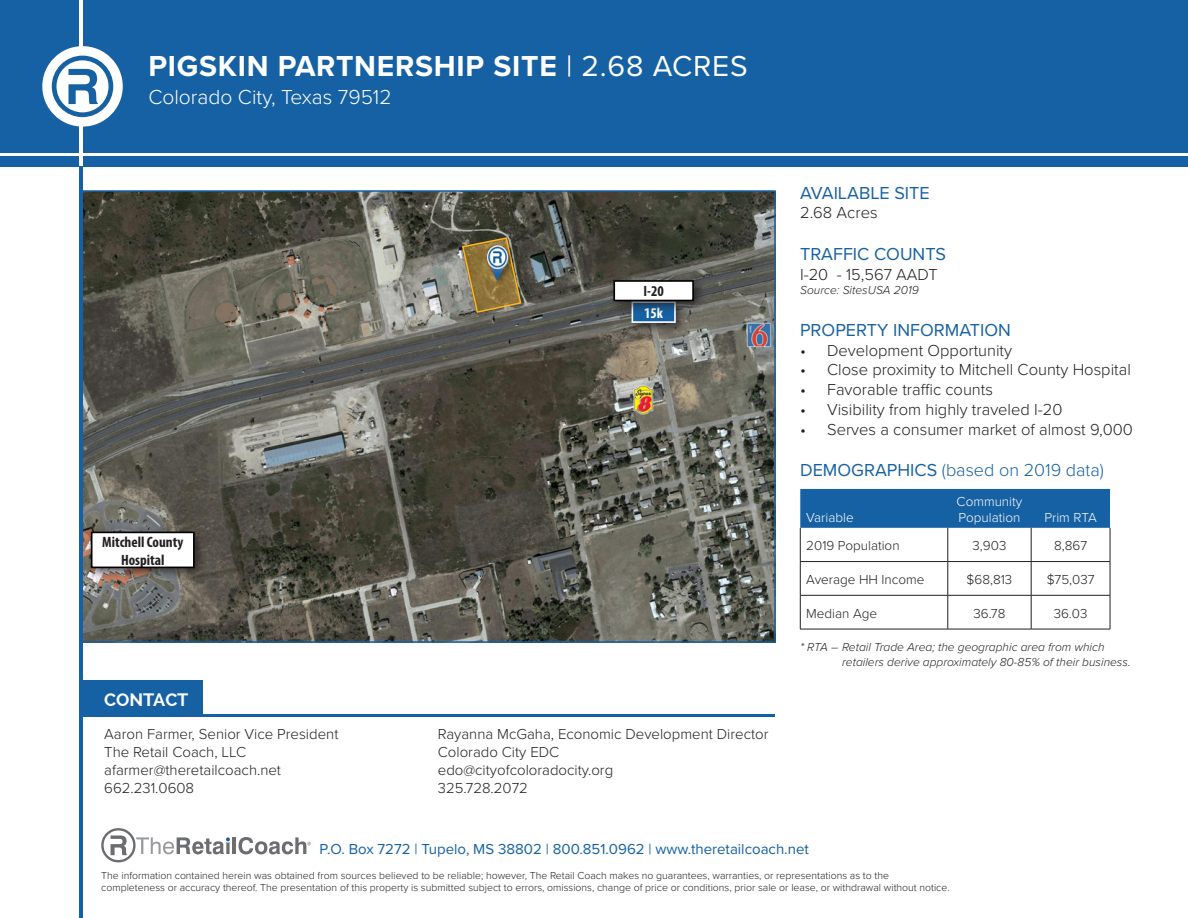
<style>
.page{position:relative;width:1188px;height:918px;background:#fff}
.page>*{position:absolute;margin:0;border:0;box-sizing:border-box;transform-origin:0 0}
.BlueTitles{font:700 30px "Proxima Nova";letter-spacing:.025em;color:#fff}
.BlueTitles-2{font:300 21px "Proxima Nova";color:#fff}
.t1{font:18px "Proxima Nova";color:#1561a3}
.t2{font:300 18px "Proxima Nova";color:#1561a3}
.t3{font:700 18px "Raleway";color:#fff}
.t4{font:300 16.5px "Proxima Nova";color:#231f20}
.t5{font:300 15px "Proxima Nova";color:#231f20}
.t6{font:15px "Proxima Nova";color:#1561a3}
.BlueTitles-3{font:700 condensed 15px "Myriad Pro";color:#231f20}
.BlueTitles-4{font:700 condensed 15px "Myriad Pro";color:#fff}
.t7{font:300 13.5px "Proxima Nova";color:#231f20}
.t8{font:300 13.5px/16.2px "Proxima Nova";color:#fff}
.t9{font:italic 300 12px "Proxima Nova";color:#231f20}
.t10{font:300 10.5px/12px "Proxima Nova";color:#231f20}
.s1{font-weight:400}
</style>
<div class="page">
<img style="left:84px;top:193px;width:689px;height:447px">
<div style="left:0;top:0;width:1188px;height:161px;background:#1561a3"></div>
<div style="left:0;top:156px;width:1188px;height:10px;background:#1561a3"></div>
<hr style="left:79px;top:0;width:4px;height:239px;background:#fff">
<hr style="left:79px;top:166px;width:4px;height:752px;background:#1561a3">
<hr style="left:0;top:153px;width:1188px;height:3px;background:#fff">
<hr style="left:202px;top:715px;width:572px;height:2px;background:#1561a3">
<div style="left:83px;top:680px;width:119px;height:37px;background:#1561a3"></div>
<div style="left:42px;top:46px;width:81px;height:81px;background:#fff;border-radius:50%"></div>
<svg style="left:52px;top:56px;width:61px;height:61px"></svg>
<hr style="left:233px;top:837px;width:3px;height:17px;background:#6c6d70">
<svg style="left:101px;top:828px;width:129px;height:34px"></svg>
<svg style="left:239px;top:837px;width:72px;height:17px"></svg>
<div style="left:800px;top:489px;width:310px;height:39px;background:#1561a3"></div>
<hr style="left:800px;top:528px;width:1px;height:33px;background:#231f20">
<hr style="left:948px;top:528px;width:1px;height:33px;background:#231f20">
<hr style="left:1031px;top:528px;width:1px;height:33px;background:#231f20">
<hr style="left:1110px;top:528px;width:1px;height:33px;background:#231f20">
<hr style="left:800px;top:562px;width:1px;height:33px;background:#231f20">
<hr style="left:800px;top:595px;width:1px;height:34px;background:#231f20">
<hr style="left:800px;top:561px;width:148px;height:1px;background:#231f20">
<hr style="left:948px;top:561px;width:83px;height:1px;background:#231f20">
<hr style="left:1031px;top:561px;width:79px;height:1px;background:#231f20">
<hr style="left:948px;top:562px;width:1px;height:33px;background:#231f20">
<hr style="left:1031px;top:562px;width:1px;height:33px;background:#231f20">
<hr style="left:1110px;top:562px;width:1px;height:33px;background:#231f20">
<hr style="left:948px;top:595px;width:1px;height:34px;background:#231f20">
<hr style="left:1031px;top:595px;width:1px;height:34px;background:#231f20">
<hr style="left:1110px;top:595px;width:1px;height:34px;background:#231f20">
<hr style="left:800px;top:595px;width:148px;height:1px;background:#231f20">
<hr style="left:948px;top:595px;width:83px;height:1px;background:#231f20">
<hr style="left:1031px;top:595px;width:79px;height:1px;background:#231f20">
<hr style="left:800px;top:629px;width:148px;height:1px;background:#231f20">
<hr style="left:948px;top:629px;width:83px;height:1px;background:#231f20">
<hr style="left:1031px;top:629px;width:79px;height:1px;background:#231f20">
<div style="left:627px;top:296px;width:62px;height:40px;background:#231f20;opacity:.75"></div>
<div style="left:632px;top:302px;width:43px;height:20px;background:#1561a3"></div>
<div style="left:632px;top:301px;width:44px;height:22px;border:2px solid #fff"></div>
<div style="left:609px;top:275px;width:98px;height:40px;background:#231f20;opacity:.75"></div>
<div style="left:614px;top:281px;width:79px;height:20px;background:#fff"></div>
<div style="left:613px;top:280px;width:81px;height:21px;border:2px solid #000"></div>
<div style="left:86px;top:527px;width:122px;height:54px;background:#231f20;opacity:.75"></div>
<div style="left:92px;top:532px;width:102px;height:35px;background:#fff"></div>
<div style="left:91px;top:532px;width:104px;height:36px;border:2px solid #000"></div>
<svg style="left:461px;top:236px;width:61px;height:78px;background:#84734a"></svg>
<img style="left:477px;top:241px;width:34px;height:42px">
<p class="BlueTitles" style="left:148px;top:48px;width:601px">PIGSKIN PARTNERSHIP SITE <span class="s1">| 2.68 ACRES</span></p>
<p class="BlueTitles-2" style="left:148px;top:85px;width:245px">Colorado City, Texas 79512</p>
<p class="BlueTitles-3" style="left:643px;top:282px;width:22px">I-20</p>
<p class="BlueTitles-3" style="left:102px;top:532px;width:83px">Mitchell County</p>
<p class="BlueTitles-3" style="left:121px;top:550px;width:45px">Hospital</p>
<p class="t3" style="left:104px;top:689px;width:86px">CONTACT</p>
<p class="t5" style="left:104px;top:725px;width:236px">Aaron Farmer, Senior Vice President</p>
<p class="t5" style="left:104px;top:743px;width:143px">The Retail Coach, LLC</p>
<p class="t5" style="left:104px;top:761px;width:178px">afarmer@theretailcoach.net</p>
<p class="t5" style="left:104px;top:779px;width:91px">662.231.0608</p>
<p class="BlueTitles-4" style="left:644px;top:303px;width:20px">15k</p>
<p class="t5" style="left:438px;top:725px;width:332px">Rayanna McGaha, Economic Development Director</p>
<p class="t5" style="left:438px;top:743px;width:123px">Colorado City EDC</p>
<p class="t5" style="left:438px;top:761px;width:177px">edo@cityofcoloradocity.org</p>
<p class="t5" style="left:438px;top:779px;width:92px">325.728.2072</p>
<p class="t1" style="left:800px;top:182px;width:131px">AVAILABLE SITE</p>
<p class="t4" style="left:800px;top:203px;width:79px">2.68 Acres</p>
<p class="t1" style="left:800px;top:243px;width:147px">TRAFFIC COUNTS</p>
<p class="t4" style="left:800px;top:264px;width:139px">I-20 - 15,567 AADT</p>
<p class="t9" style="left:800px;top:283px;width:120px">Source: SitesUSA 2019</p>
<p class="t1" style="left:800px;top:319px;width:212px">PROPERTY INFORMATION</p>
<p class="t4" style="left:800px;top:340px;width:213px">• Development Opportunity</p>
<p class="t4" style="left:800px;top:360px;width:332px">• Close proximity to Mitchell County Hospital</p>
<p class="t4" style="left:800px;top:380px;width:194px">• Favorable traffic counts</p>
<p class="t4" style="left:800px;top:400px;width:264px">• Visibility from highly traveled I-20</p>
<p class="t4" style="left:800px;top:419px;width:334px">• Serves a consumer market of almost 9,000</p>
<p class="t2" style="left:800px;top:459px;width:305px"><span class="s1">DEMOGRAPHICS</span> (based on 2019 data)</p>
<p class="t8" style="left:806px;top:509px;width:49px">Variable</p>
<p class="t8" style="left:957px;top:493px;width:67px">Community<br>Population</p>
<p class="t8" style="left:1044px;top:509px;width:54px">Prim RTA</p>
<p class="t7" style="left:806px;top:537px;width:95px">2019 Population</p>
<p class="t7" style="left:973px;top:537px;width:35px">3,903</p>
<p class="t7" style="left:1054px;top:537px;width:35px">8,867</p>
<p class="t7" style="left:806px;top:571px;width:120px">Average HH Income</p>
<p class="t7" style="left:967px;top:571px;width:47px">$68,813</p>
<p class="t7" style="left:1047px;top:571px;width:49px">$75,037</p>
<p class="t7" style="left:806px;top:605px;width:72px">Median Age</p>
<p class="t7" style="left:974px;top:605px;width:33px">36.78</p>
<p class="t7" style="left:1054px;top:605px;width:35px">36.03</p>
<p class="t9" style="left:800px;top:640px;width:306px">* RTA – Retail Trade Area; the geographic area from which</p>
<p class="t9" style="left:842px;top:654px;width:290px">retailers derive approximately 80-85% of their business.</p>
<p class="t6" style="left:320px;top:840px;width:491px">P.O. Box 7272 | Tupelo, MS 38802 | 800.851.0962 | www.theretailcoach.net</p>
<p class="t10" style="left:101px;top:869px;width:850px">The information contained herein was obtained from sources believed to be reliable; however, The Retail Coach makes no guarantees, warranties, or representations as to the completeness or accuracy thereof. The presentation of this property is submitted subject to errors, omissions, change of price or conditions, prior sale or lease, or withdrawal without notice.</p>
</div>
